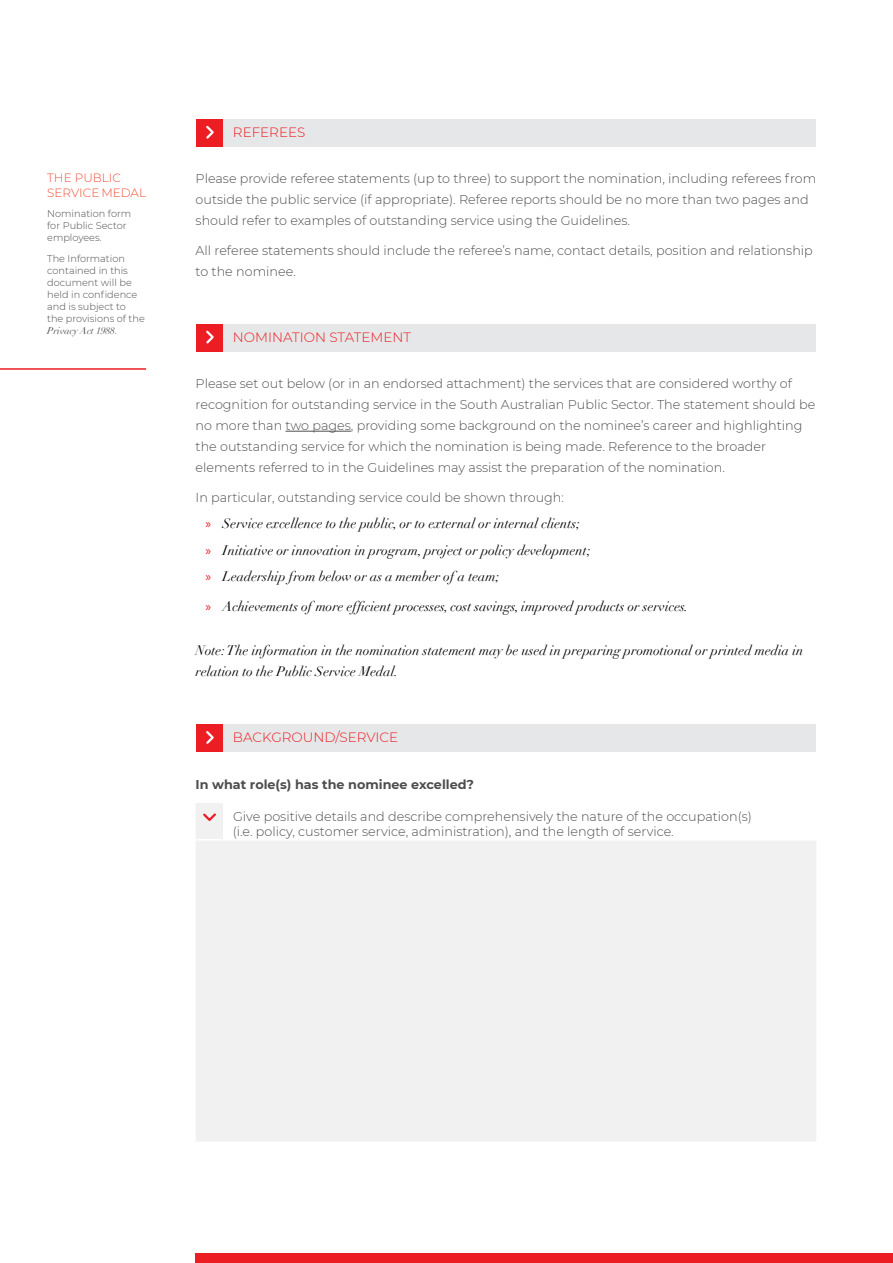
<style>
.page{position:relative;width:893px;height:1263px;background:#fff}
.page>*{position:absolute;margin:0;border:0;box-sizing:border-box;transform-origin:0 0}
.t1{font:italic 13.5px/26.5px "Didot";color:#000}
.t2{font:300 13.5px "Montserrat";color:#ed1d24}
.t3{font:300 12.75px/21px "Montserrat";color:#4d4d4f}
.t4{font:700 12.75px "Montserrat";color:#4d4d4f}
.t5{font:300 12px/15px "Montserrat";color:#f04e37}
.t6{font:300 9.75px/12px "Montserrat";color:#4d4d4f}
.t7{font:italic 9.75px "Didot";color:#4d4d4f}
.s1{font-family:"Montserrat";font-weight:300;font-style:normal}
.s2{font-family:"Myriad Pro";font-style:normal;color:#ed1d24}
</style>
<div class="page">
<hr style="left:286px;top:431px;width:65px;height:1px;background:#4d4d4f">
<div style="left:196px;top:119px;width:28px;height:27px;background:#ed1d24"></div>
<div style="left:224px;top:119px;width:592px;height:27px;background:#e6e7e8"></div>
<svg style="left:206px;top:125px;width:8px;height:14px"></svg>
<div style="left:196px;top:324px;width:28px;height:27px;background:#ed1d24"></div>
<div style="left:224px;top:324px;width:592px;height:27px;background:#e6e7e8"></div>
<svg style="left:206px;top:330px;width:8px;height:14px"></svg>
<div style="left:196px;top:724px;width:28px;height:27px;background:#ed1d24"></div>
<div style="left:224px;top:724px;width:592px;height:27px;background:#e6e7e8"></div>
<svg style="left:206px;top:731px;width:8px;height:13px"></svg>
<div style="left:196px;top:803px;width:620px;height:338px;background:#f1f1f2"></div>
<div style="left:224px;top:803px;width:592px;height:37px;background:#fff"></div>
<svg style="left:196px;top:839px;width:27px;height:1px"></svg>
<svg style="left:201px;top:811px;width:17px;height:12px"></svg>
<div style="left:196px;top:1253px;width:697px;height:10px;background:#ed1d24"></div>
<hr style="left:0;top:368px;width:146px;height:2px;background:#ed1d24">
<p class="t5" style="left:47px;top:170px;width:100px">THE PUBLIC<br>SERVICE MEDAL</p>
<p class="t6" style="left:47px;top:207px;width:85px">Nomination form for Public Sector employees.</p>
<p class="t6" style="left:47px;top:252px;width:99px">The Information contained in this document will be held in confidence and is subject to<br>the provisions of the</p>
<p class="t7" style="left:47px;top:324px;width:71px">Privacy Act 1988<span class="s1">.</span></p>
<p class="t2" style="left:233px;top:123px;width:74px">REFEREES</p>
<p class="t3" style="left:196px;top:168px;width:622px">Please provide referee statements (up to three) to support the nomination, including referees from outside the public service (if appropriate). Referee reports should be no more than two pages and should refer to examples of outstanding service using the Guidelines.</p>
<p class="t3" style="left:196px;top:239px;width:619px">All referee statements should include the referee’s name, contact details, position and relationship to the nominee.</p>
<p class="t2" style="left:233px;top:328px;width:179px">NOMINATION STATEMENT</p>
<p class="t3" style="left:196px;top:373px;width:621px">Please set out below (or in an endorsed attachment) the services that are considered worthy of recognition for outstanding service in the South Australian Public Sector. The statement should be no more than two pages, providing some background on the nominee’s career and highlighting the outstanding service for which the nomination is being made. Reference to the broader elements referred to in the Guidelines may assist the preparation of the nomination.</p>
<p class="t3" style="left:196px;top:486px;width:370px">In particular, outstanding service could be shown through:</p>
<p class="t1" style="left:206px;top:510px;width:386px"><span class="s2">»</span> Service excellence to the public, or to external or internal clients;<br><span class="s2">»</span> Initiative or innovation in program, project or policy development; <span class="s2">»</span> Leadership from below or as a member of a team;</p>
<p class="t1" style="left:206px;top:593px;width:484px"><span class="s2">»</span> Achievements of more efficient processes, cost savings, improved products or services.</p>
<p class="t1" style="left:196px;top:640px;width:609px;line-height:21px">Note: The information in the nomination statement may be used in preparing promotional or printed media in relation to the Public Service Medal.</p>
<p class="t2" style="left:233px;top:728px;width:167px">BACKGROUND/SERVICE</p>
<p class="t4" style="left:196px;top:775px;width:280px">In what role(s) has the nominee excelled?</p>
<p class="t3" style="left:233px;top:808px;width:521px;line-height:15px">Give positive details and describe comprehensively the nature of the occupation(s) (i.e. policy, customer service, administration), and the length of service.</p>
</div>
